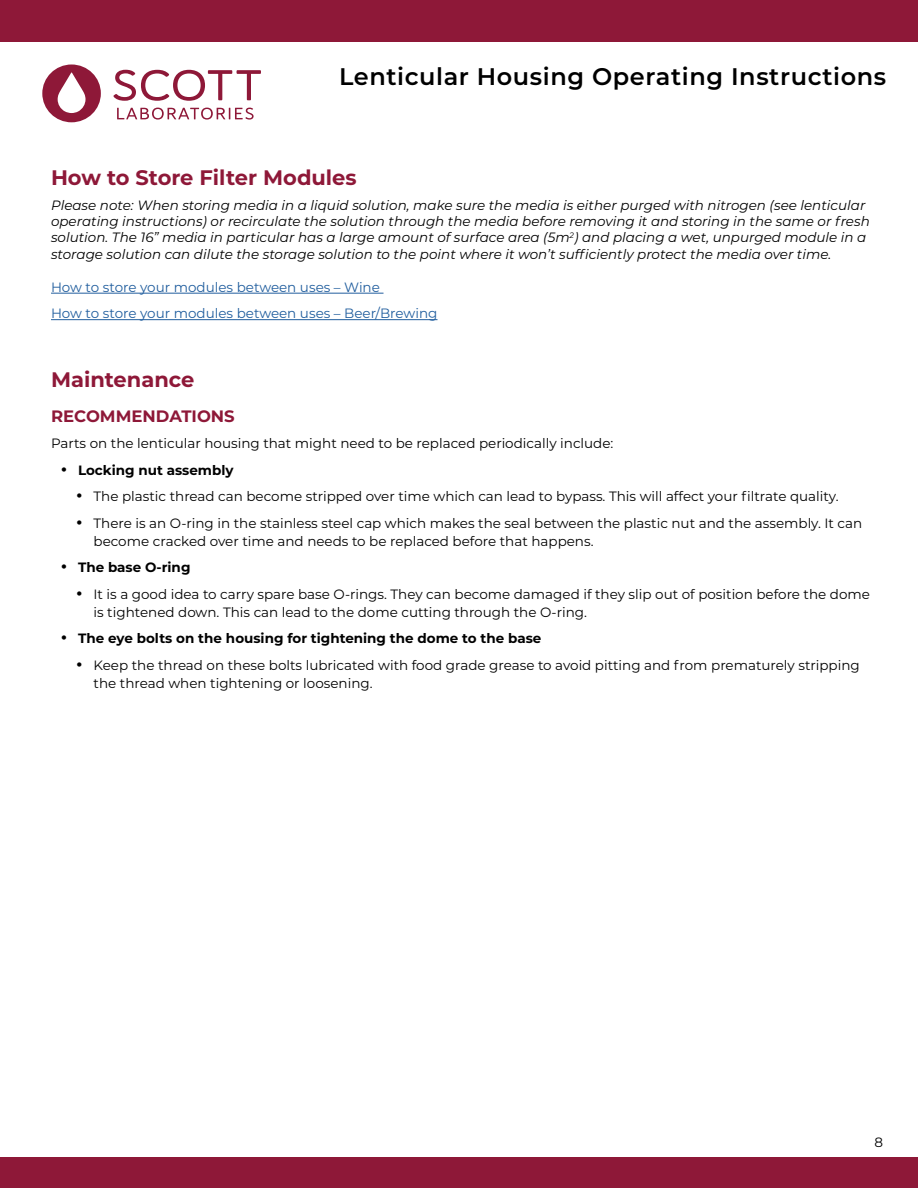
<style>
.page{position:relative;width:918px;height:1188px;background:#fff}
.page>*{position:absolute;margin:0;border:0;box-sizing:border-box;transform-origin:0 0}
.t1{font:600 24px "Montserrat";letter-spacing:.025em;color:#000}
.t2{font:700 21px "Montserrat";color:#8e1838}
.t3{font:700 16.5px "Montserrat";color:#8e1838}
.t4{font:13.5px/18px "Montserrat";color:#000}
.t5{font:italic 13.5px/16.2px "Montserrat";color:#000101}
.t6{font:700 13.5px "Montserrat";color:#000}
.t7{font:13.5px/26.5px "Montserrat";color:#215e9e}
.s1{font-family:"Cabin";font-size:19.5px}
.s2{font-family:"Cabin";font-weight:700;font-size:19.5px}
</style>
<div class="page">
<div style="left:0;top:1157px;width:918px;height:31px;background:#8e1838"></div>
<div style="left:0;top:0;width:918px;height:42px;background:#8e1838"></div>
<svg style="left:42px;top:64px;width:59px;height:58px"></svg>
<svg style="left:117px;top:108px;width:137px;height:12px"></svg>
<svg style="left:113px;top:70px;width:148px;height:31px"></svg>
<hr style="left:51px;top:293px;width:333px;height:1px;background:#215e9e">
<hr style="left:51px;top:319px;width:387px;height:1px;background:#215e9e">
<h1 class="t1" style="left:339px;top:59px;width:549px">Lenticular Housing Operating Instructions</h1>
<h2 class="t2" style="left:51px;top:163px;width:307px">How to Store Filter Modules</h2>
<p class="t5" style="left:51px;top:197px;width:820px">Please note: When storing media in a liquid solution, make sure the media is either purged with nitrogen (see lenticular operating instructions) or recirculate the solution through the media before removing it and storing in the same or fresh solution. The 16” media in particular has a large amount of surface area (5m<sup>2</sup>) and placing a wet, unpurged module in a storage solution can dilute the storage solution to the point where it won’t sufficiently protect the media over time.</p>
<p class="t7" style="left:51px;top:273px;width:388px">How to store your modules between uses – Wine<br>How to store your modules between uses – Beer/Brewing</p>
<h2 class="t2" style="left:51px;top:364px;width:145px">Maintenance</h2>
<p class="t3" style="left:51px;top:404px;width:185px">RECOMMENDATIONS</p>
<p class="t4" style="left:51px;top:434px;width:564px">Parts on the lenticular housing that might need to be replaced periodically include:</p>
<p class="t6" style="left:61px;top:460px;width:174px"><span class="s1">•</span> Locking nut assembly</p>
<p class="t4" style="left:77px;top:487px;width:764px"><span class="s2">•</span> The plastic thread can become stripped over time which can lead to bypass. This will affect your filtrate quality.</p>
<p class="t4" style="left:94px;top:513px;width:770px;text-indent:-17px"><span class="s2">•</span> There is an O-ring in the stainless steel cap which makes the seal between the plastic nut and the assembly. It can become cracked over time and needs to be replaced before that happens.</p>
<p class="t6" style="left:61px;top:558px;width:131px"><span class="s1">•</span> The base O-ring</p>
<p class="t4" style="left:94px;top:584px;width:778px;text-indent:-17px"><span class="s2">•</span> It is a good idea to carry spare base O-rings. They can become damaged if they slip out of position before the dome is tightened down. This can lead to the dome cutting through the O-ring.</p>
<p class="t6" style="left:61px;top:629px;width:482px"><span class="s1">•</span> The eye bolts on the housing for tightening the dome to the base</p>
<p class="t4" style="left:94px;top:655px;width:768px;text-indent:-17px"><span class="s2">•</span> Keep the thread on these bolts lubricated with food grade grease to avoid pitting and from prematurely stripping the thread when tightening or loosening.</p>
<p class="t4" style="left:875px;top:1132px;width:10px">8</p>
</div>
